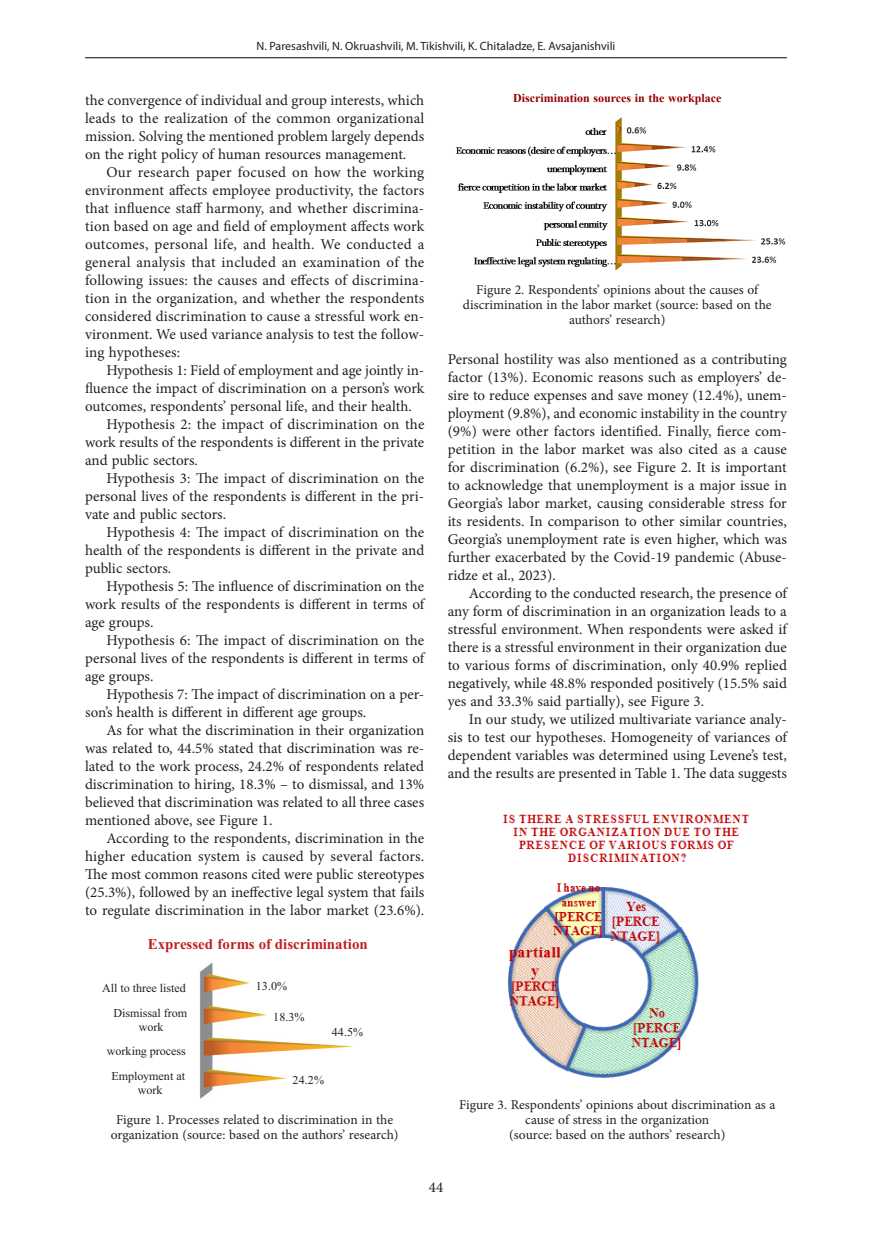
<style>
.page{position:relative;width:872px;height:1234px;background:#fff}
.page>*{position:absolute;margin:0;border:0;box-sizing:border-box;transform-origin:0 0}
.t1{font:15px/18px "Minion Pro";color:#231f20;text-align:justify}
.t2{font:700 15px "Times New Roman";color:#c02025}
.t3{font:13.5px/15.3px "Minion Pro";color:#231f20;text-align:center}
.t4{font:12px/13.8px "Times New Roman";color:#231f20;text-align:center}
.t5{font:12px "Myriad Pro";color:#231f20}
.t6{font:700 12px "Times New Roman";color:#960000}
</style>
<div class="page">
<hr style="left:85px;top:57px;width:702px;height:1px;background:#231f20">
<img style="left:200px;top:962px;width:153px;height:137px">
<img style="left:456px;top:117px;width:330px;height:154px">
<img style="left:502px;top:814px;width:248px;height:264px">
<p class="t5" style="left:257px;top:38px;width:360px">N. Paresashvili, N. Okruashvili, M. Tikishvili, K. Chitaladze, E. Avsajanishvili</p>
<p class="t1" style="left:85px;top:91px;width:341px">the convergence of individual and group interests, which leads to the realization of the common organizational mission. Solving the mentioned problem largely depends on the right policy of human resources management.</p>
<p class="t1" style="left:85px;top:163px;width:341px;text-indent:21px">Our research paper focused on how the working environment affects employee productivity, the factors that influence staff harmony, and whether discrimina&shy;tion based on age and field of employment affects work outcomes, personal life, and health. We conducted a general analysis that included an examination of the following issues: the causes and effects of discrimina&shy;tion in the organization, and whether the respondents considered discrimination to cause a stressful work en&shy;vironment. We used variance analysis to test the follow&shy;ing hypotheses:</p>
<p class="t1" style="left:106px;top:361px;width:319px">Hypothesis 1: Field of employment and age jointly in-</p>
<p class="t1" style="left:85px;top:379px;width:341px">fluence the impact of discrimination on a person’s work</p>
<p class="t1" style="left:85px;top:397px;width:328px">outcomes, respondents’ personal life, and their health.</p>
<p class="t1" style="left:106px;top:415px;width:319px">Hypothesis 2: the impact of discrimination on the</p>
<p class="t1" style="left:85px;top:433px;width:341px">work results of the respondents is different in the private</p>
<p class="t1" style="left:85px;top:451px;width:114px">and public sectors.</p>
<p class="t1" style="left:106px;top:469px;width:319px">Hypothesis 3: The impact of discrimination on the</p>
<p class="t1" style="left:85px;top:487px;width:341px">personal lives of the respondents is different in the pri-</p>
<p class="t1" style="left:85px;top:505px;width:143px">vate and public sectors.</p>
<p class="t1" style="left:106px;top:523px;width:319px">Hypothesis 4: The impact of discrimination on the</p>
<p class="t1" style="left:85px;top:541px;width:341px">health of the respondents is different in the private and</p>
<p class="t1" style="left:85px;top:559px;width:88px">public sectors.</p>
<p class="t1" style="left:106px;top:577px;width:319px">Hypothesis 5: The influence of discrimination on the</p>
<p class="t1" style="left:85px;top:595px;width:341px">work results of the respondents is different in terms of</p>
<p class="t1" style="left:85px;top:613px;width:70px">age groups.</p>
<p class="t1" style="left:106px;top:631px;width:319px">Hypothesis 6: The impact of discrimination on the</p>
<p class="t1" style="left:85px;top:649px;width:341px">personal lives of the respondents is different in terms of</p>
<p class="t1" style="left:85px;top:667px;width:70px">age groups.</p>
<p class="t1" style="left:106px;top:685px;width:319px">Hypothesis 7: The impact of discrimination on a per-</p>
<p class="t1" style="left:85px;top:703px;width:283px">son’s health is different in different age groups.</p>
<p class="t1" style="left:106px;top:721px;width:319px">As for what the discrimination in their organization</p>
<p class="t1" style="left:85px;top:739px;width:341px">was related to, 44.5% stated that discrimination was re-</p>
<p class="t1" style="left:85px;top:757px;width:340px">lated to the work process, 24.2% of respondents related</p>
<p class="t1" style="left:85px;top:775px;width:341px">discrimination to hiring, 18.3% – to dismissal, and 13%</p>
<p class="t1" style="left:85px;top:793px;width:340px">believed that discrimination was related to all three cases</p>
<p class="t1" style="left:85px;top:811px;width:189px">mentioned above, see Figure 1.</p>
<p class="t1" style="left:106px;top:829px;width:319px">According to the respondents, discrimination in the</p>
<p class="t1" style="left:85px;top:847px;width:341px">higher education system is caused by several factors.</p>
<p class="t1" style="left:85px;top:865px;width:341px">The most common reasons cited were public stereotypes</p>
<p class="t1" style="left:85px;top:883px;width:341px">(25.3%), followed by an ineffective legal system that fails</p>
<p class="t1" style="left:85px;top:901px;width:341px">to regulate discrimination in the labor market (23.6%).</p>
<p class="t2" style="left:148px;top:932px;width:221px">Expressed forms of discrimination</p>
<p class="t4" style="left:102px;top:982px;width:85px">All to three listed</p>
<p class="t4" style="left:256px;top:979px;width:33px">13.0%</p>
<p class="t4" style="left:113px;top:1006px;width:75px">Dismissal from work</p>
<p class="t4" style="left:273px;top:1011px;width:33px">18.3%</p>
<p class="t4" style="left:332px;top:1026px;width:33px">44.5%</p>
<p class="t4" style="left:107px;top:1044px;width:80px">working process</p>
<p class="t4" style="left:111px;top:1069px;width:75px">Employment at work</p>
<p class="t4" style="left:293px;top:1073px;width:33px">24.2%</p>
<p class="t3" style="left:111px;top:1111px;width:289px">Figure 1. Processes related to discrimination in the organization (source: based on the authors’ research)</p>
<p class="t6" style="left:513px;top:89px;width:210px">Discrimination sources in the workplace</p>
<p class="t3" style="left:463px;top:282px;width:310px">Figure 2. Respondents’ opinions about the causes of discrimination in the labor market (source: based on the authors’ research)</p>
<p class="t1" style="left:448px;top:350px;width:341px">Personal hostility was also mentioned as a contributing factor (13%). Economic reasons such as employers’ de&shy;sire to reduce expenses and save money (12.4%), unem&shy;ployment (9.8%), and economic instability in the country (9%) were other factors identified. Finally, fierce com&shy;petition in the labor market was also cited as a cause for discrimination (6.2%), see Figure 2. It is important to acknowledge that unemployment is a major issue in Georgia’s labor market, causing considerable stress for its residents. In comparison to other similar countries, Georgia’s unemployment rate is even higher, which was further exacerbated by the Covid-19 pandemic (Abuse&shy;ridze et al., 2023).</p>
<p class="t1" style="left:448px;top:584px;width:341px;text-indent:21px">According to the conducted research, the presence of any form of discrimination in an organization leads to a stressful environment. When respondents were asked if there is a stressful environment in their organization due to various forms of discrimination, only 40.9% replied negatively, while 48.8% responded positively (15.5% said yes and 33.3% said partially), see Figure 3.</p>
<p class="t1" style="left:448px;top:710px;width:341px;text-indent:21px">In our study, we utilized multivariate variance analy&shy;sis to test our hypotheses. Homogeneity of variances of dependent variables was determined using Levene’s test, and the results are presented in Table 1. The data suggests</p>
<p class="t3" style="left:459px;top:1096px;width:318px">Figure 3. Respondents’ opinions about discrimination as a cause of stress in the organization<br>(source: based on the authors’ research)</p>
<p class="t1" style="left:429px;top:1177px;width:16px">44</p>
</div>
